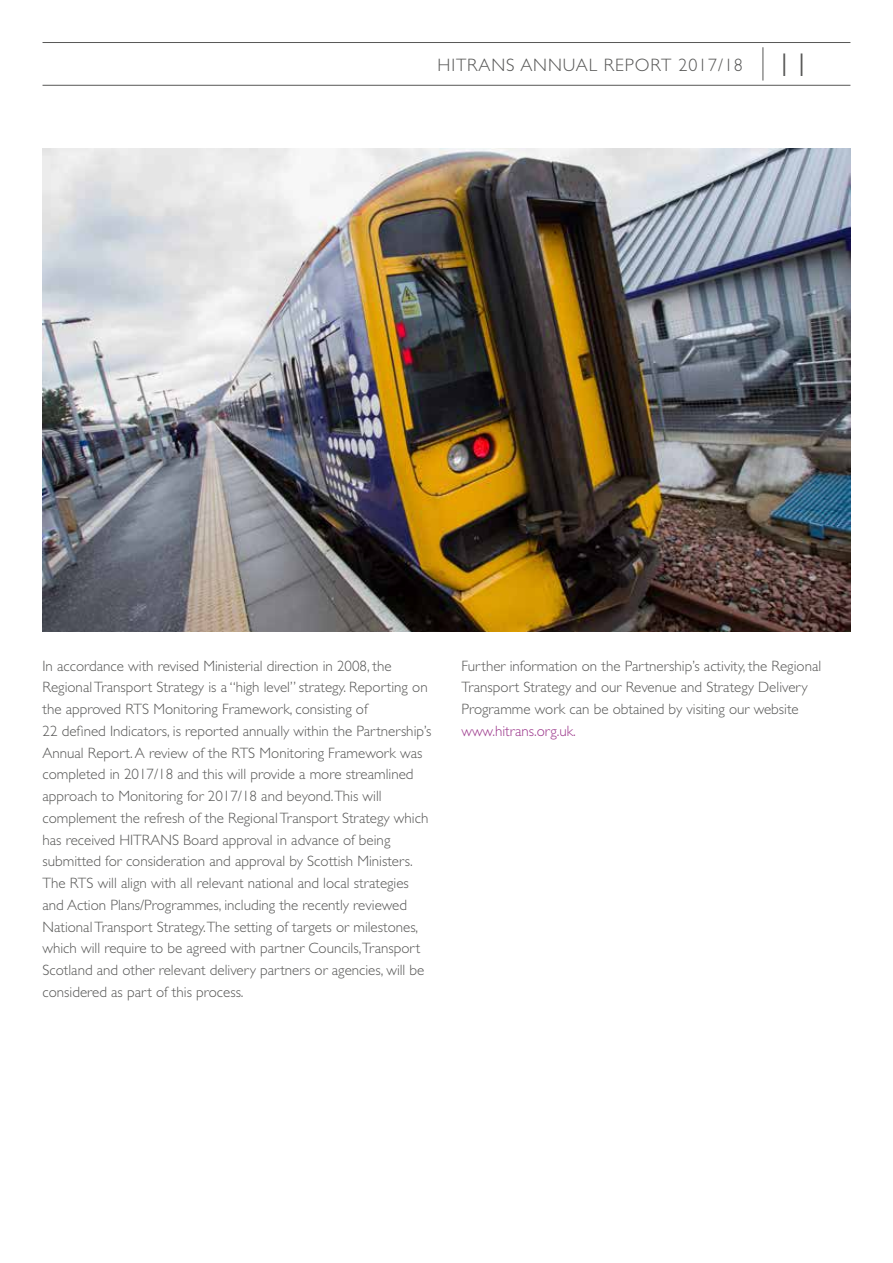
<style>
.page{position:relative;width:893px;height:1263px;background:#fff}
.page>*{position:absolute;margin:0;border:0;box-sizing:border-box;transform-origin:0 0}
.t1{font:300 18px "Gill Sans CE";letter-spacing:.05em;color:#575756}
.t2{font:300 15px/21.8px "Gill Sans CE";color:#575756}
.t3{font:300 15px "Gill Sans CE";color:#9b368b}
.s1{font-size:33px}
</style>
<div class="page">
<hr style="left:43px;top:85px;width:807px;height:1px;background:#575756">
<hr style="left:762px;top:47px;width:1px;height:34px;background:#575756">
<hr style="left:43px;top:42px;width:807px;height:1px;background:#575756">
<img style="left:43px;top:149px;width:807px;height:482px">
<p class="t1" style="left:438px;top:54px;width:374px">HITRANS ANNUAL REPORT 2017/18 <span class="s1">11</span></p>
<p class="t2" style="left:43px;top:655px;width:390px">In accordance with revised Ministerial direction in 2008, the Regional Transport Strategy is a “high level” strategy. Reporting on the approved RTS Monitoring Framework, consisting of<br>22 defined Indicators, is reported annually within the Partnership’s Annual Report. A review of the RTS Monitoring Framework was completed in 2017/18 and this will provide a more streamlined approach to Monitoring for 2017/18 and beyond.This will complement the refresh of the Regional Transport Strategy which has received HITRANS Board approval in advance of being submitted for consideration and approval by Scottish Ministers.<br>The RTS will align with all relevant national and local strategies and Action Plans/Programmes, including the recently reviewed National Transport Strategy.The setting of targets or milestones, which will require to be agreed with partner Councils,Transport Scotland and other relevant delivery partners or agencies, will be considered as part of this process.</p>
<p class="t2" style="left:461px;top:655px;width:361px">Further information on the Partnership’s activity, the Regional<br>Transport Strategy and our Revenue and Strategy Delivery<br>Programme work can be obtained by visiting our website</p>
<p class="t3" style="left:461px;top:722px;width:116px">www.hitrans.org.uk.</p>
</div>
